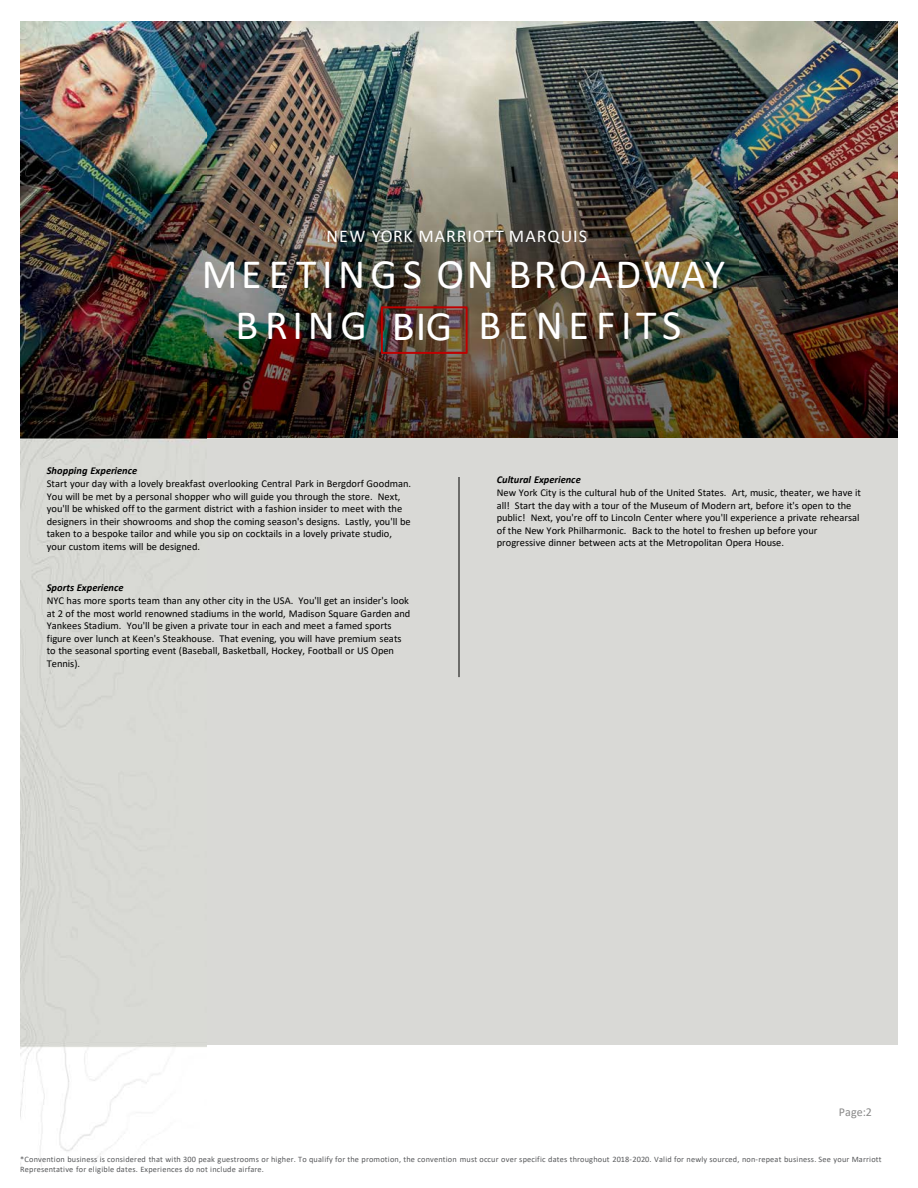
<style>
.page{position:relative;width:918px;height:1188px;background:#fff}
.page>*{position:absolute;margin:0;border:0;box-sizing:border-box;transform-origin:0 0}
.t1{font:42px/51.3px "Calibri";letter-spacing:.1em;color:#fff}
.t2{font:42px "Calibri";letter-spacing:.125em;color:#fff}
.t3{font:18px "Calibri";letter-spacing:.055em;color:#fff}
.t4{font:12px "Calibri";color:#898989}
.t5{font:10.5px/12.6px "Calibri";letter-spacing:-.005em;color:#000}
.t6{font:italic 700 10.5px "Calibri";color:#000}
.t7{font:8.25px/9.9px "Calibri";letter-spacing:.02em;color:#58595b}
</style>
<div class="page">
<img style="left:206px;top:22px;width:692px;height:416px">
<div style="left:206px;top:438px;width:692px;height:607px;background:#d9d9d6"></div>
<img style="left:20px;top:22px;width:186px;height:1144px">
<hr style="left:459px;top:477px;width:1px;height:200px;background:#000">
<div style="left:381px;top:306px;width:87px;height:48px;border:2px solid #c00000"></div>
<p class="t3" style="left:326px;top:223px;width:262px">NEW YORK MARRIOTT MARQUIS</p>
<h1 class="t1" style="left:235px;top:247px;width:491px;text-indent:-34px">MEETINGS ON BROADWAY<br>BRING</h1>
<p class="t2" style="left:478px;top:296px;width:205px">BENEFITS</p>
<p class="t2" style="left:392px;top:297px;width:62px">BIG</p>
<p class="t6" style="left:47px;top:463px;width:92px">Shopping Experience</p>
<p class="t5" style="left:47px;top:477px;width:366px">Start your day with a lovely breakfast overlooking Central Park in Bergdorf Goodman.<br>You will be met by a personal shopper who will guide you through the store. Next, you'll be whisked off to the garment district with a fashion insider to meet with the designers in their showrooms and shop the coming season's designs. Lastly, you'll be taken to a bespoke tailor and while you sip on cocktails in a lovely private studio, your custom items will be designed.</p>
<p class="t6" style="left:47px;top:580px;width:78px">Sports Experience</p>
<p class="t5" style="left:47px;top:594px;width:365px">NYC has more sports team than any other city in the USA. You'll get an insider's look at 2 of the most world renowned stadiums in the world, Madison Square Garden and Yankees Stadium. You'll be given a private tour in each and meet a famed sports figure over lunch at Keen's Steakhouse. That evening, you will have premium seats to the seasonal sporting event (Baseball, Basketball, Hockey, Football or US Open Tennis).</p>
<p class="t6" style="left:497px;top:472px;width:86px">Cultural Experience</p>
<p class="t5" style="left:497px;top:486px;width:366px">New York City is the cultural hub of the United States. Art, music, theater, we have it all! Start the day with a tour of the Museum of Modern art, before it's open to the public! Next, you're off to Lincoln Center where you'll experience a private rehearsal of the New York Philharmonic. Back to the hotel to freshen up before your progressive dinner between acts at the Metropolitan Opera House.</p>
<p class="t4" style="left:839px;top:1104px;width:35px">Page:2</p>
<p class="t7" style="left:20px;top:1155px;width:863px">*Convention business is considered that with 300 peak guestrooms or higher. To qualify for the promotion, the convention must occur over specific dates throughout 2018-2020. Valid for newly sourced, non-repeat business. See your Marriott<br>Representative for eligible dates. Experiences do not include airfare.</p>
</div>
